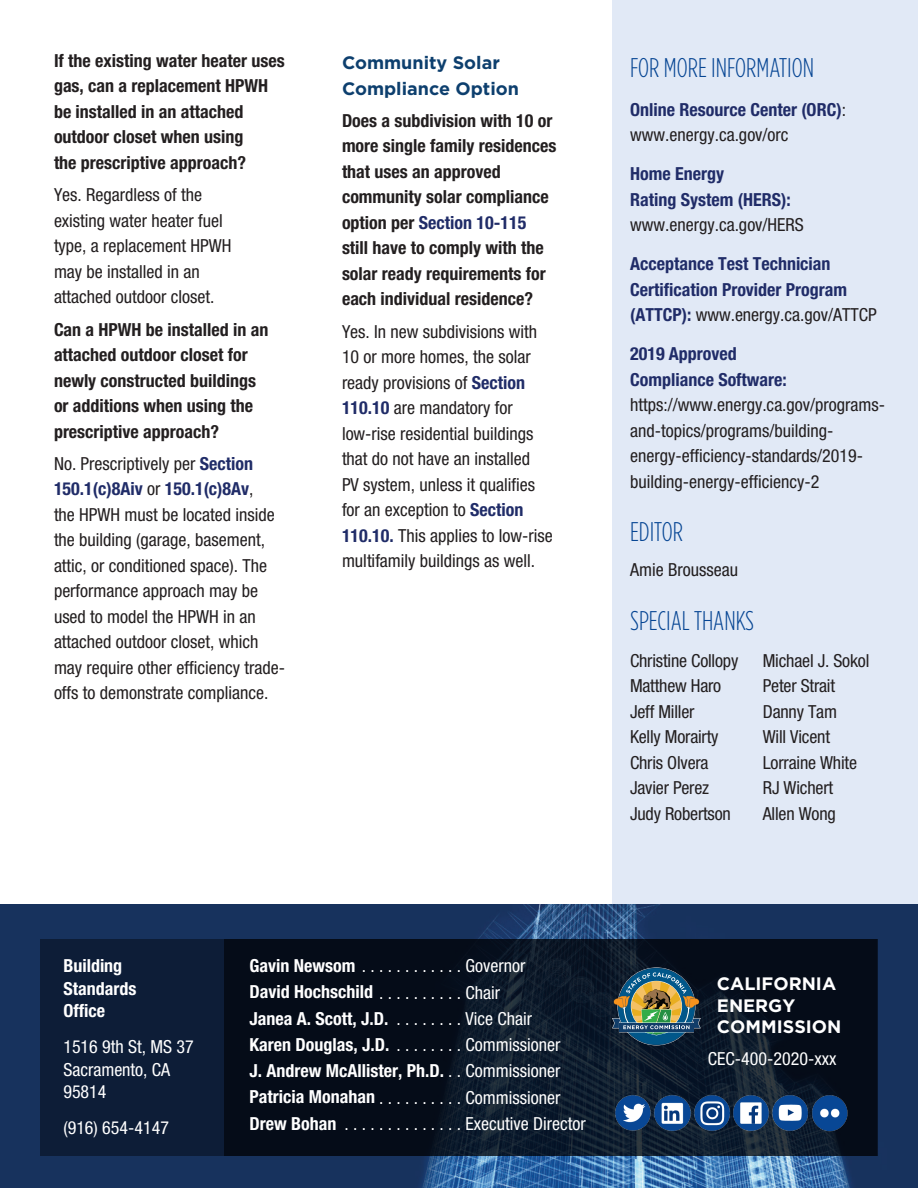
<style>
.page{position:relative;width:918px;height:1188px;background:#fff}
.page>*{position:absolute;margin:0;border:0;box-sizing:border-box;transform-origin:0 0}
.Last_Page_Info_Title{font:300 condensed 27px "Gotham HTF";color:#074694}
.Last_Page_Info_Title-2{font:condensed 18px/25.5px "Helvetica Neue LT Std";color:#231f20}
.t1{font:700 condensed 18px/25.5px "Helvetica Neue LT Std";color:#231f20}
.t2{font:condensed 18px/26.2px "Helvetica Neue LT Std";color:#fff}
.t3{font:700 condensed 18px/25.5px "Helvetica Neue LT Std";color:#202c68}
.t4{font:700 18px/25.5px "Gotham HTF";color:#0d3f6e}
.t5{font:700 18px/21.6px "Gotham HTF";color:#fff}
.t6{font:700 condensed 18px/22.5px "Helvetica Neue LT Std";color:#fff}
.s1{font-weight:700;color:#202c68}
.s2{color:#202c68}
.s3{font-weight:400;color:#231f20}
.s4{font-weight:700}
</style>
<div class="page">
<div style="left:612px;top:0;width:306px;height:905px;background:#e1e9f6"></div>
<img style="left:0;top:905px;width:918px;height:283px">
<div style="left:40px;top:940px;width:838px;height:216px;background:#0d1d37"></div>
<svg style="left:224px;top:940px;width:654px;height:216px;fill:#050c18"></svg>
<img style="left:612px;top:967px;width:89px;height:78px">
<img style="left:613px;top:1093px;width:237px;height:39px">
<p class="t1" style="left:54px;top:48px;width:232px">If the existing water heater uses gas, can a replacement HPWH be installed in an attached outdoor closet when using<br>the prescriptive approach?</p>
<p class="Last_Page_Info_Title-2" style="left:54px;top:182px;width:179px">Yes. Regardless of the existing water heater fuel type, a replacement HPWH may be installed in an attached outdoor closet.</p>
<p class="t1" style="left:54px;top:316px;width:216px">Can a HPWH be installed in an attached outdoor closet for newly constructed buildings or additions when using the prescriptive approach?</p>
<p class="Last_Page_Info_Title-2" style="left:54px;top:451px;width:233px">No. Prescriptively per <span class="s1">Section<br>150.1(c)8Aiv</span> or <span class="s1">150.1(c)8Av</span>,<br>the HPWH must be located inside the building (garage, basement, attic, or conditioned space). The performance approach may be used to model the HPWH in an attached outdoor closet, which may require other efficiency trade&shy;offs to demonstrate compliance.</p>
<h4 class="t4" style="left:342px;top:50px;width:179px">Community Solar<br>Compliance Option</h4>
<p class="t1" style="left:342px;top:108px;width:216px">Does a subdivision with 10 or more single family residences that uses an approved community solar compliance option per <span class="s2">Section 10-115</span></p>
<p class="t1" style="left:342px;top:235px;width:205px;text-align:justify">still have to comply with the solar ready requirements for each individual residence?</p>
<p class="Last_Page_Info_Title-2" style="left:342px;top:318px;width:197px">Yes. In new subdivisions with<br>10 or more homes, the solar ready provisions of <span class="s1">Section</span></p>
<p class="Last_Page_Info_Title-2" style="left:342px;top:395px;width:172px"><span class="s1">110.10</span> are mandatory for</p>
<p class="Last_Page_Info_Title-2" style="left:342px;top:421px;width:195px">low-rise residential buildings that do not have an installed<br>PV system, unless it qualifies for an exception to <span class="s1">Section</span></p>
<p class="Last_Page_Info_Title-2" style="left:342px;top:523px;width:212px"><span class="s1">110.10.</span> This applies to low-rise</p>
<p class="Last_Page_Info_Title-2" style="left:342px;top:548px;width:195px">multifamily buildings as well.</p>
<p class="Last_Page_Info_Title" style="left:630px;top:53px;width:186px">FOR MORE INFORMATION</p>
<p class="t3" style="left:630px;top:97px;width:217px">Online Resource Center (ORC)<span class="s3">:</span></p>
<p class="Last_Page_Info_Title-2" style="left:630px;top:122px;width:160px">www.energy.ca.gov/orc</p>
<p class="t3" style="left:630px;top:161px;width:162px">Home Energy<br>Rating System (HERS):</p>
<p class="Last_Page_Info_Title-2" style="left:630px;top:212px;width:175px">www.energy.ca.gov/HERS</p>
<p class="t3" style="left:630px;top:251px;width:248px">Acceptance Test Technician<br>Certification Provider Program (ATTCP): <span class="s3">www.energy.ca.gov/ATTCP</span></p>
<p class="t3" style="left:630px;top:341px;width:158px">2019 Approved<br>Compliance Software:</p>
<p class="Last_Page_Info_Title-2" style="left:630px;top:392px;width:257px">https://www.energy.ca.gov/programs&shy;and-topics/programs/building&shy;energy-efficiency-standards/2019- building-energy-efficiency-2</p>
<p class="Last_Page_Info_Title" style="left:630px;top:518px;width:54px">EDITOR</p>
<p class="Last_Page_Info_Title-2" style="left:630px;top:557px;width:109px">Amie Brousseau</p>
<p class="Last_Page_Info_Title" style="left:630px;top:606px;width:126px">SPECIAL THANKS</p>
<p class="Last_Page_Info_Title-2" style="left:630px;top:648px;width:110px">Christine Collopy</p>
<p class="Last_Page_Info_Title-2" style="left:630px;top:673px;width:93px">Matthew Haro</p>
<p class="Last_Page_Info_Title-2" style="left:630px;top:699px;width:66px">Jeff Miller</p>
<p class="Last_Page_Info_Title-2" style="left:630px;top:724px;width:90px">Kelly Morairty<br>Chris Olvera<br>Javier Perez</p>
<p class="Last_Page_Info_Title-2" style="left:630px;top:801px;width:102px">Judy Robertson</p>
<p class="Last_Page_Info_Title-2" style="left:763px;top:648px;width:108px">Michael J. Sokol<br>Peter Strait</p>
<p class="Last_Page_Info_Title-2" style="left:763px;top:699px;width:76px">Danny Tam</p>
<p class="Last_Page_Info_Title-2" style="left:763px;top:724px;width:69px">Will Vicent</p>
<p class="Last_Page_Info_Title-2" style="left:763px;top:750px;width:96px">Lorraine White</p>
<p class="Last_Page_Info_Title-2" style="left:763px;top:775px;width:75px">RJ Wichert<br>Allen Wong</p>
<p class="t6" style="left:63px;top:954px;width:74px">Building<br>Standards<br>Office</p>
<p class="t2" style="left:63px;top:1036px;width:132px;line-height:22.5px">1516 9th St, MS 37<br>Sacramento, CA<br>95814</p>
<p class="t2" style="left:63px;top:1115px;width:107px">(916) 654-4147</p>
<p class="t2" style="left:250px;top:953px;width:338px"><span class="s4">Gavin Newsom</span> . . . . . . . . . . . . Governor<br><span class="s4">David Hochschild</span> . . . . . . . . . . Chair<br><span class="s4">Janea A. Scott, J.D.</span> . . . . . . . . Vice Chair<br><span class="s4">Karen Douglas, J.D.</span> . . . . . . . . Commissioner<br><span class="s4">J. Andrew McAllister, Ph.D.</span> . . Commissioner <span class="s4">Patricia Monahan</span> . . . . . . . . . . Commissioner <span class="s4">Drew Bohan</span> . . . . . . . . . . . . . . Executive Director</p>
<p class="t5" style="left:717px;top:973px;width:126px">CALIFORNIA<br>ENERGY<br>COMMISSION</p>
<p class="t2" style="left:708px;top:1046px;width:130px">CEC-400-2020-xxx</p>
</div>
